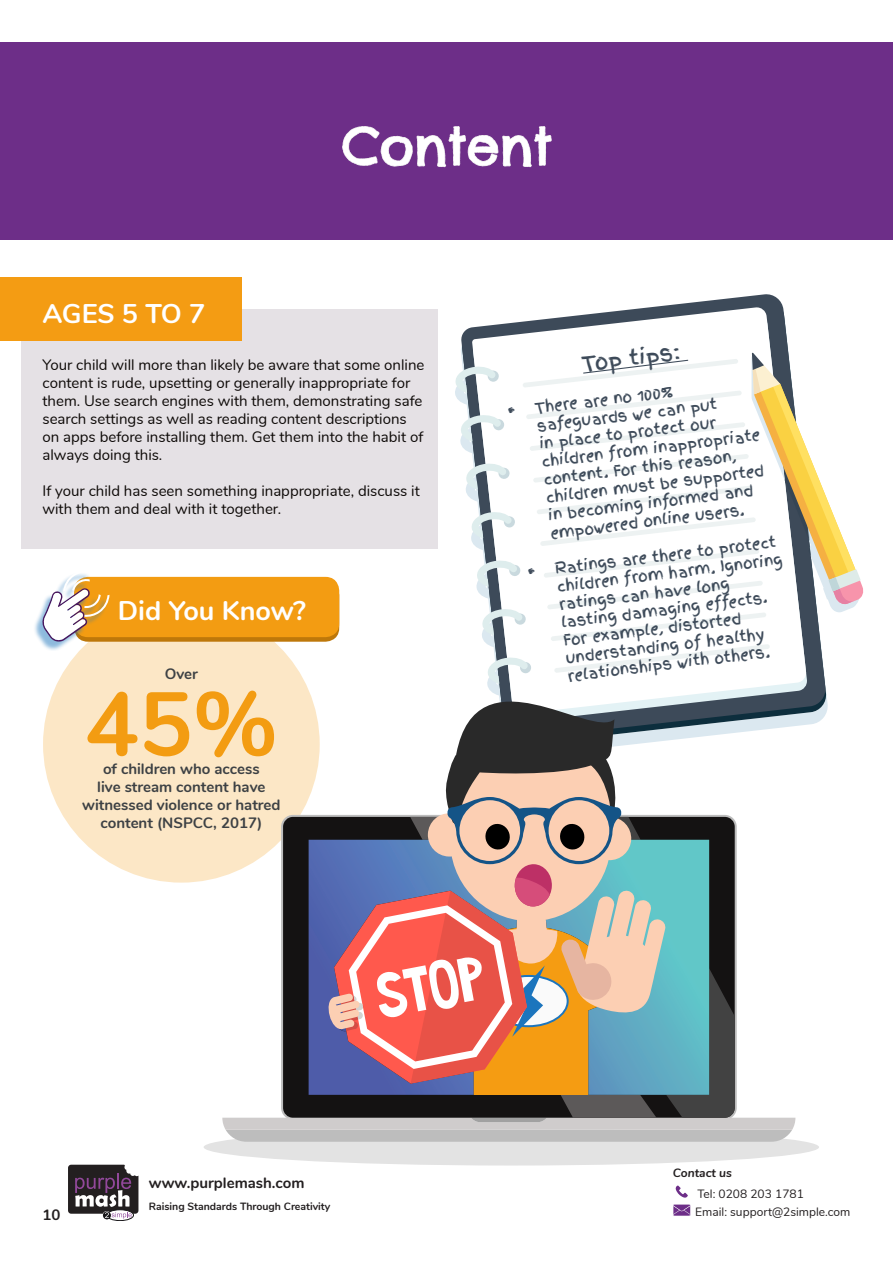
<style>
.page{position:relative;width:893px;height:1263px;background:#fff}
.page>*{position:absolute;margin:0;border:0;box-sizing:border-box;transform-origin:0 0}
.t1{font:700 90px "Nunito";color:#f39c12}
.t2{font:52.5px "Chelsea Market";color:#fff}
.t3{font:700 27px "Nunito";color:#fff}
.t4{font:21px "Finger Paint";color:#3d4a59}
.t5{font:15px/18px "Nunito";color:#0c0806}
.t6{font:15px/18px "Finger Paint";color:#3d4a59}
.t7{font:700 15px/18px "Nunito";color:#3d4144;text-align:center}
.t8{font:700 15px "Nunito";color:#231f20}
.t9{font:12px "Nunito";color:#231f20}
.t10{font:italic 700 12px "Nunito";color:#231f20}
.t11{font:700 10.5px "Nunito";color:#231f20}
.s1{font-size:18px}
</style>
<div class="page">
<div style="left:21px;top:309px;width:417px;height:240px;background:#e5e1e5"></div>
<div style="left:0;top:43px;width:893px;height:197px;background:#6d2e88"></div>
<svg style="left:342px;top:126px;width:210px;height:41px"></svg>
<div style="left:0;top:278px;width:242px;height:63px;background:#f49c13"></div>
<div style="left:43px;top:606px;width:277px;height:277px;background:#fce7c6;border-radius:50%"></div>
<div style="left:74px;top:581px;width:265px;height:61px;background:#be780a;border-radius:14px"></div>
<div style="left:74px;top:577px;width:265px;height:60px;background:#f39c12;border-radius:14px"></div>
<div style="left:33px;top:572px;width:75px;height:79px;background:#1c75bc;opacity:.5"></div>
<svg style="left:42px;top:572px;width:68px;height:71px"></svg>
<svg style="left:675px;top:1185px;width:13px;height:12px"></svg>
<svg style="left:673px;top:1204px;width:18px;height:12px"></svg>
<div style="left:106px;top:1209px;width:28px;height:12px;border:1px solid #171518;border-radius:50%"></div>
<svg style="left:68px;top:1165px;width:70px;height:55px"></svg>
<svg style="left:461px;top:294px;width:365px;height:446px"></svg>
<svg style="left:472px;top:307px;width:335px;height:407px"></svg>
<svg style="left:455px;top:352px;width:409px;height:332px"></svg>
<svg style="left:204px;top:1118px;width:615px;height:47px;background:#d8d7d7"></svg>
<div style="left:283px;top:817px;width:452px;height:301px;background:#141212;border-radius:10px"></div>
<svg style="left:469px;top:817px;width:266px;height:301px"></svg>
<svg style="left:309px;top:840px;width:400px;height:255px;background:#5ba7bf"></svg>
<svg style="left:323px;top:694px;width:343px;height:401px"></svg>
<p class="t2" style="left:342px;top:112px;width:212px">Content</p>
<p class="t3" style="left:42px;top:294px;width:164px">AGES 5 TO 7</p>
<p class="t5" style="left:43px;top:355px;width:383px">Your child will more than likely be aware that some online content is rude, upsetting or generally inappropriate for them. Use search engines with them, demonstrating safe search settings as well as reading content descriptions on apps before installing them. Get them into the habit of always doing this.</p>
<p class="t5" style="left:43px;top:481px;width:379px">If your child has seen something inappropriate, discuss it with them and deal with it together.</p>
<p class="t3" style="left:118px;top:591px;width:189px">Did You Know?</p>
<p class="t7" style="left:165px;top:664px;width:35px">Over</p>
<p class="t1" style="left:85px;top:658px;width:195px">45%</p>
<p class="t7" style="left:82px;top:759px;width:200px">of children who access<br>live stream content have witnessed violence or hatred content (NSPCC, 2017)</p>
<p class="t4" style="left:580px;top:349px;width:100px;rotate:-7deg">Top tips:</p>
<p class="t6" style="left:534px;top:399px;width:222px;text-indent:-27px;rotate:-7deg"><span class="s1">•</span> There are no 100% safeguards we can put<br>in place to protect our children from inappropriate content. For this reason, children must be supported in becoming informed and empowered online users.</p>
<p class="t6" style="left:554px;top:560px;width:229px;text-indent:-27px;rotate:-7deg"><span class="s1">•</span> Ratings are there to protect children from harm. Ignoring ratings can have long lasting damaging effects.<br>For example, distorted understanding of healthy relationships with others.</p>
<p class="t8" style="left:43px;top:1204px;width:20px">10</p>
<p class="t8" style="left:149px;top:1172px;width:157px">www.purplemash.com</p>
<p class="t11" style="left:149px;top:1199px;width:183px">Raising Standards Through Creativity</p>
<p class="t10" style="left:673px;top:1164px;width:61px">Contact us</p>
<p class="t9" style="left:695px;top:1203px;width:157px">Email: support@2simple.com</p>
<p class="t9" style="left:697px;top:1185px;width:108px">Tel: 0208 203 1781</p>
</div>
